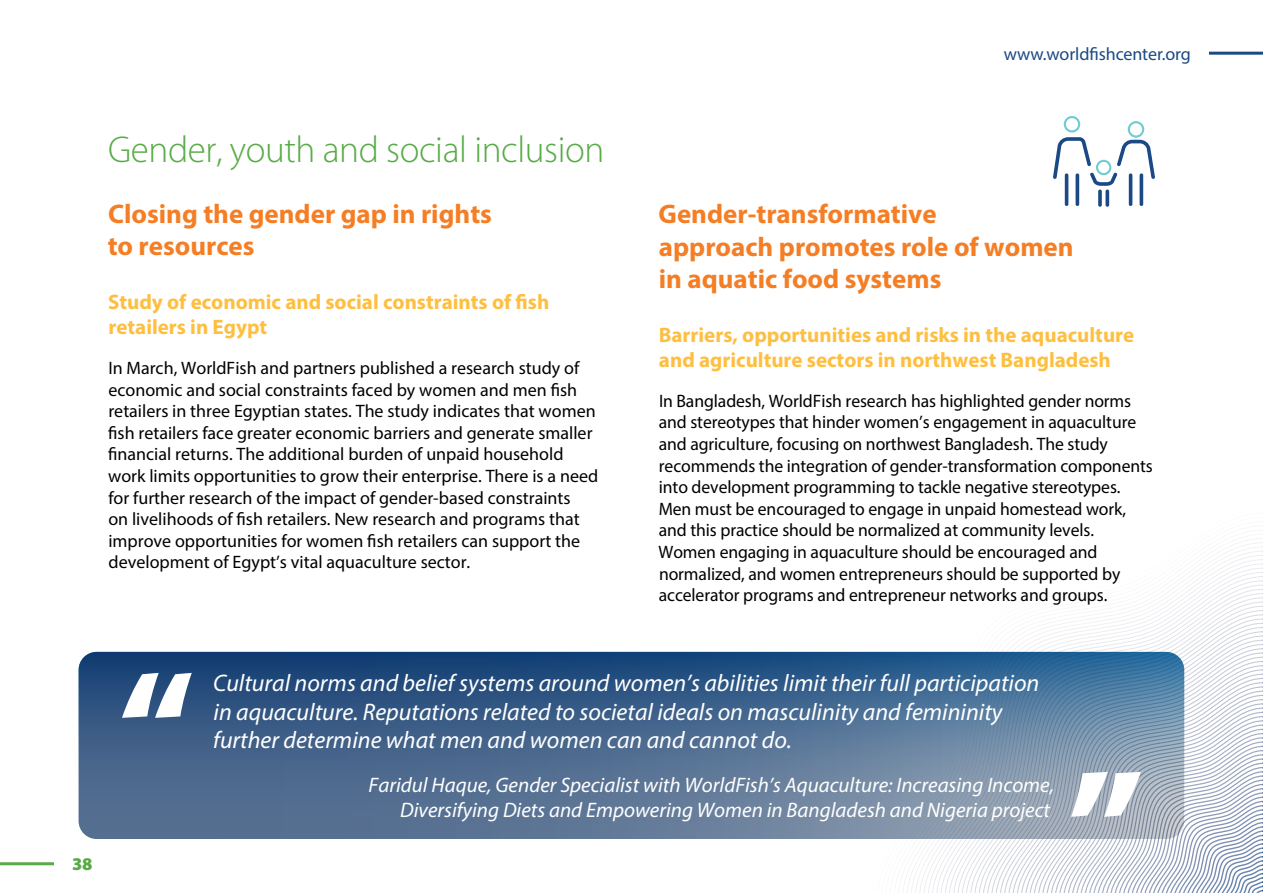
<style>
.page{position:relative;width:1263px;height:893px;background:#fff}
.page>*{position:absolute;margin:0;border:0;box-sizing:border-box;transform-origin:0 0}
.t1{font:300 37.5px "Myriad Pro";letter-spacing:-.01em;color:#58ab47}
.t2{font:700 27px/32.4px "Myriad Pro";color:#f57e25}
.t3{font:italic 24px/28.8px "Myriad Pro";color:#fff}
.t4{font:700 21px/25.2px "Myriad Pro";color:#febf40}
.t5{font:italic 21px/25.2px "Myriad Pro";color:#fff;text-align:right}
.t6{font:18px/21.6px "Myriad Pro";letter-spacing:-.005em;color:#000}
.t7{font:18px "Myriad Pro";letter-spacing:-.005em;color:#1b4985}
.t8{font:900 18px "Myriad Pro";color:#58ab47}
</style>
<div class="page">
<hr style="left:0;top:862px;width:54px;height:3px;background:#58ab47">
<hr style="left:1209px;top:52px;width:54px;height:3px;background:#1b4985">
<svg style="left:79px;top:652px;width:1105px;height:187px;background:#4a6a8f"></svg>
<svg style="left:122px;top:673px;width:70px;height:45px"></svg>
<svg style="left:1050px;top:525px;width:213px;height:368px"></svg>
<hr style="left:1098px;top:190px;width:4px;height:17px;background:#6786ad;border-radius:2px">
<svg style="left:1053px;top:116px;width:102px;height:90px"></svg>
<p class="t7" style="left:1004px;top:43px;width:189px">www.worldfishcenter.org</p>
<h1 class="t1" style="left:108px;top:129px;width:498px">Gender, youth and social inclusion</h1>
<h2 class="t2" style="left:108px;top:197px;width:386px">Closing the gender gap in rights to resources</h2>
<p class="t4" style="left:108px;top:289px;width:443px">Study of economic and social constraints of fish retailers in Egypt</p>
<p class="t6" style="left:108px;top:357px;width:492px">In March, WorldFish and partners published a research study of economic and social constraints faced by women and men fish retailers in three Egyptian states. The study indicates that women fish retailers face greater economic barriers and generate smaller financial returns. The additional burden of unpaid household work limits opportunities to grow their enterprise. There is a need for further research of the impact of gender-based constraints<br>on livelihoods of fish retailers. New research and programs that improve opportunities for women fish retailers can support the development of Egypt’s vital aquaculture sector.</p>
<h2 class="t2" style="left:659px;top:197px;width:416px">Gender-transformative<br>approach promotes role of women in aquatic food systems</h2>
<p class="t4" style="left:659px;top:322px;width:477px">Barriers, opportunities and risks in the aquaculture and agriculture sectors in northwest Bangladesh</p>
<p class="t6" style="left:658px;top:390px;width:496px">In Bangladesh, WorldFish research has highlighted gender norms and stereotypes that hinder women’s engagement in aquaculture and agriculture, focusing on northwest Bangladesh. The study recommends the integration of gender-transformation components into development programming to tackle negative stereotypes.<br>Men must be encouraged to engage in unpaid homestead work, and this practice should be normalized at community levels.<br>Women engaging in aquaculture should be encouraged and normalized, and women entrepreneurs should be supported by accelerator programs and entrepreneur networks and groups.</p>
<p class="t8" style="left:72px;top:852px;width:22px">38</p>
<h3 class="t3" style="left:213px;top:668px;width:828px">Cultural norms and belief systems around women’s abilities limit their full participation in aquaculture. Reputations related to societal ideals on masculinity and femininity further determine what men and women can and cannot do.</h3>
<p class="t5" style="left:369px;top:772px;width:687px">Faridul Haque, Gender Specialist with WorldFish’s Aquaculture: Increasing Income,<br>Diversifying Diets and Empowering Women in Bangladesh and Nigeria project</p>
</div>
